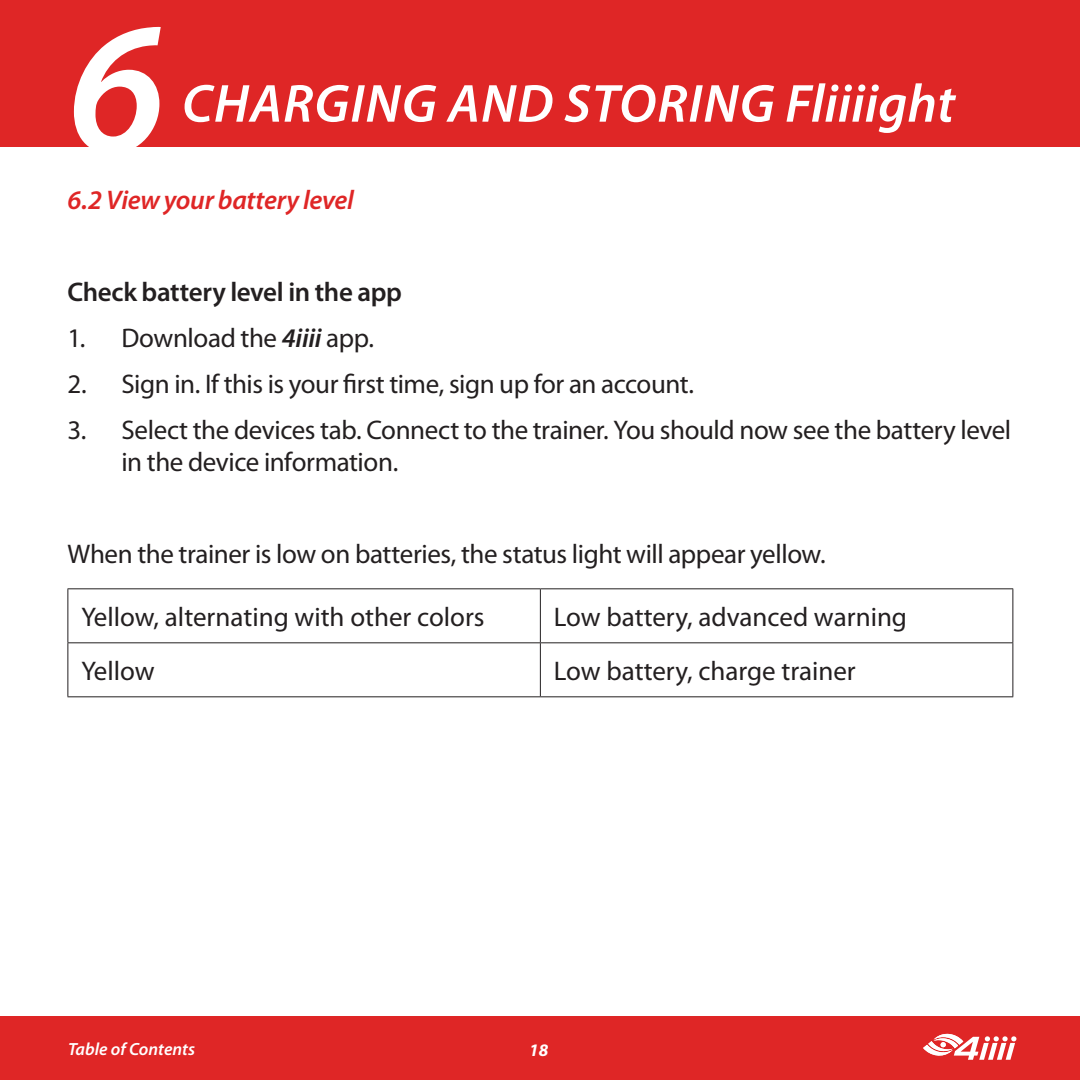
<style>
.page{position:relative;width:1080px;height:1080px;background:#fff}
.page>*{position:absolute;margin:0;border:0;box-sizing:border-box;transform-origin:0 0}
.t1{font:italic 600 189.3px "Myriad Pro";color:#fff}
.t2{font:italic 600 54px "Myriad Pro";letter-spacing:.02em;color:#fff}
.t3{font:27px/32.4px "Myriad Pro";letter-spacing:-.015em;color:#231f20}
.t4{font:600 27px "Myriad Pro";letter-spacing:-.015em;color:#231f20}
.t5{font:italic 600 27px "Myriad Pro";letter-spacing:-.01em;color:#df2626}
.t6{font:italic 600 17.7px "Myriad Pro";color:#fff}
.t7{font:italic 700 17.7px "Myriad Pro";color:#fff}
.s1{font-weight:600;font-style:italic}
</style>
<div class="page">
<div style="left:0;top:0;width:1080px;height:147px;background:#df2626"></div>
<hr style="left:68px;top:588px;width:472px;height:1px;background:#231f20">
<hr style="left:67px;top:589px;width:1px;height:53px;background:#231f20">
<hr style="left:540px;top:588px;width:473px;height:1px;background:#231f20">
<hr style="left:540px;top:589px;width:1px;height:53px;background:#231f20">
<hr style="left:1012px;top:589px;width:1px;height:53px;background:#231f20">
<hr style="left:68px;top:642px;width:472px;height:1px;background:#231f20">
<hr style="left:67px;top:643px;width:1px;height:53px;background:#231f20">
<hr style="left:540px;top:642px;width:473px;height:1px;background:#231f20">
<hr style="left:540px;top:643px;width:1px;height:53px;background:#231f20">
<hr style="left:1012px;top:643px;width:1px;height:53px;background:#231f20">
<hr style="left:68px;top:696px;width:472px;height:1px;background:#231f20">
<hr style="left:540px;top:696px;width:473px;height:1px;background:#231f20">
<div style="left:0;top:1016px;width:1080px;height:64px;background:#df2626"></div>
<svg style="left:923px;top:1034px;width:93px;height:26px"></svg>
<h1 class="t1" style="left:68px;top:-15px;width:100px">6</h1>
<h2 class="t2" style="left:182px;top:74px;width:775px">CHARGING AND STORING Fliiiight</h2>
<p class="t5" style="left:68px;top:185px;width:288px">6.2 View your battery level</p>
<p class="t4" style="left:68px;top:277px;width:336px">Check battery level in the app</p>
<p class="t3" style="left:68px;top:322px;width:308px">1. Download the <span class="s1">4iiii</span> app.</p>
<p class="t3" style="left:68px;top:368px;width:628px">2. Sign in. If this is your first time, sign up for an account.</p>
<p class="t3" style="left:122px;top:414px;width:891px;text-indent:-54px">3. Select the devices tab. Connect to the trainer. You should now see the battery level in the device information.</p>
<p class="t3" style="left:68px;top:538px;width:760px">When the trainer is low on batteries, the status light will appear yellow.</p>
<p class="t3" style="left:81px;top:601px;width:405px">Yellow, alternating with other colors</p>
<p class="t3" style="left:554px;top:601px;width:355px">Low battery, advanced warning</p>
<p class="t3" style="left:81px;top:655px;width:75px">Yellow</p>
<p class="t3" style="left:554px;top:655px;width:303px">Low battery, charge trainer</p>
<p class="t6" style="left:68px;top:1039px;width:129px">Table of Contents</p>
<p class="t7" style="left:529px;top:1040px;width:21px">18</p>
</div>
